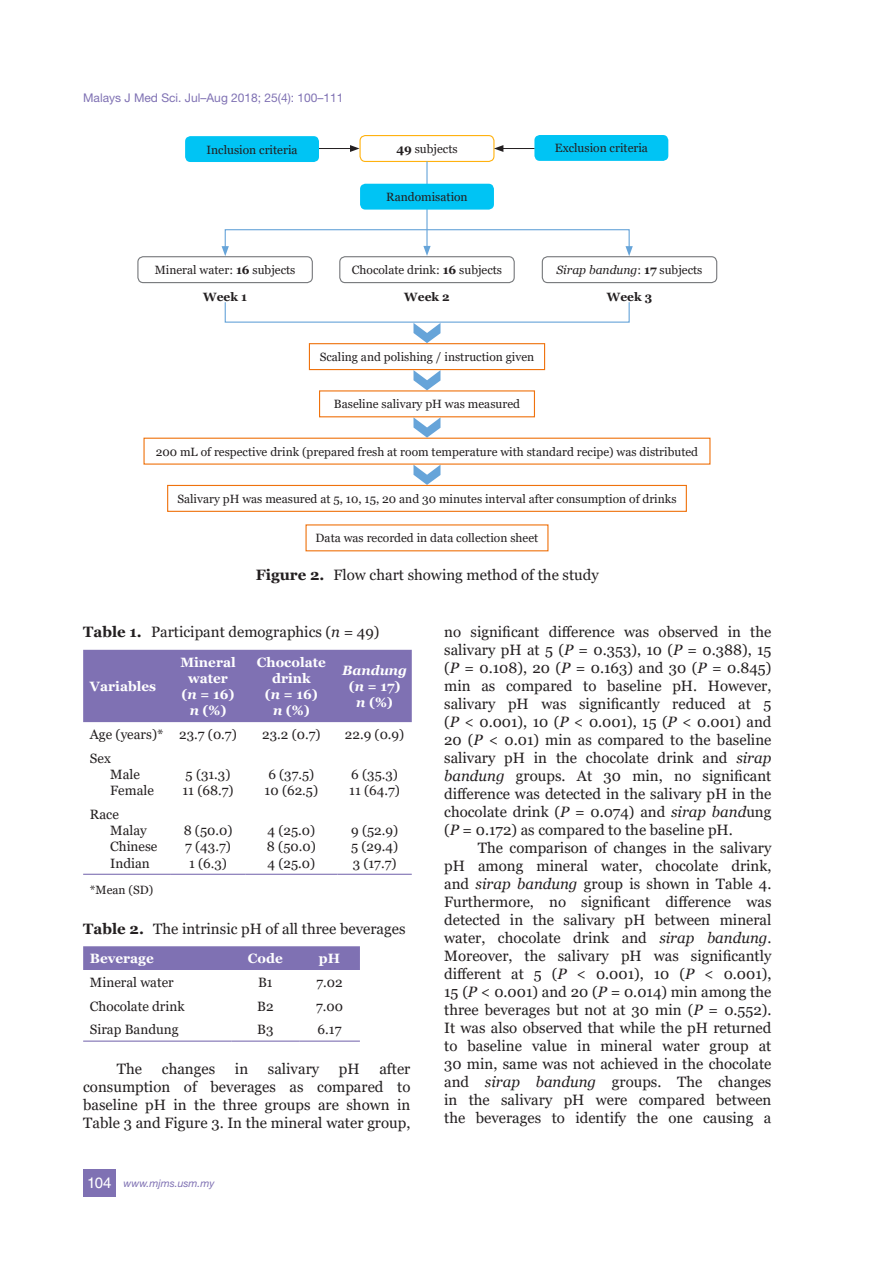
<style>
.page{position:relative;width:893px;height:1263px;background:#fff}
.page>*{position:absolute;margin:0;border:0;box-sizing:border-box;transform-origin:0 0}
.t1{font:15px/18px "Georgia";color:#231f20;text-align:justify}
.t2{font:13.5px/16.2px "Georgia";color:#231f20}
.t3{font:700 13.5px/16.2px "Georgia";color:#fff;text-align:center}
.t4{font:italic 700 13.5px/16.2px "Georgia";color:#fff;text-align:center}
.t5{font:12px "Georgia";color:#231f20}
.t6{font:12px "Helvetica Neue LT Std";color:#7f71b3}
.t7{font:italic 12px "Georgia";color:#231f20}
.t8{font:700 12px "Georgia";color:#231f20}
.t9{font:italic 10.5px "Helvetica Neue LT Std";color:#7f71b3}
.s1{font-weight:700}
.s2{font-style:normal}
.s3{font-weight:700;font-style:normal}
.s4{font-style:italic}
.s5{font-family:"Helvetica LT Std";font-style:normal;font-size:15px;color:#fff}
</style>
<div class="page">
<div style="left:83px;top:1169px;width:33px;height:27px;background:#7f71b3"></div>
<div style="left:83px;top:650px;width:329px;height:72px;background:#7f71b3"></div>
<hr style="left:83px;top:874px;width:88px;height:1px;background:#7f71b3">
<hr style="left:171px;top:874px;width:74px;height:1px;background:#7f71b3">
<hr style="left:245px;top:874px;width:93px;height:1px;background:#7f71b3">
<hr style="left:338px;top:874px;width:74px;height:1px;background:#7f71b3">
<div style="left:83px;top:946px;width:277px;height:24px;background:#7f71b3"></div>
<hr style="left:83px;top:1040px;width:149px;height:2px;background:#7f71b3">
<hr style="left:232px;top:1040px;width:67px;height:2px;background:#7f71b3">
<hr style="left:299px;top:1040px;width:61px;height:2px;background:#7f71b3">
<svg style="left:413px;top:417px;width:27px;height:21px"></svg>
<svg style="left:413px;top:370px;width:27px;height:20px"></svg>
<svg style="left:413px;top:323px;width:27px;height:20px"></svg>
<svg style="left:413px;top:465px;width:27px;height:20px"></svg>
<div style="left:143px;top:438px;width:567px;height:27px;border:1px solid #ef720d"></div>
<div style="left:167px;top:485px;width:520px;height:27px;border:1px solid #ef720d"></div>
<div style="left:309px;top:343px;width:236px;height:27px;border:1px solid #ef720d"></div>
<div style="left:339px;top:256px;width:176px;height:27px;border:1px solid #76787b;border-radius:5px"></div>
<div style="left:359px;top:135px;width:135px;height:27px;border:1px solid #ffb20f;border-radius:5px"></div>
<div style="left:137px;top:256px;width:176px;height:27px;border:1px solid #76787b;border-radius:5px"></div>
<div style="left:542px;top:256px;width:175px;height:27px;border:1px solid #76787b;border-radius:5px"></div>
<hr style="left:426px;top:161px;width:2px;height:87px;background:#66a4d9">
<svg style="left:423px;top:246px;width:8px;height:10px"></svg>
<div style="left:360px;top:184px;width:134px;height:26px;background:#00c4f4;border-radius:5px"></div>
<div style="left:534px;top:135px;width:134px;height:26px;background:#00c4f4;border-radius:5px"></div>
<div style="left:185px;top:136px;width:134px;height:26px;background:#00c4f4;border-radius:5px"></div>
<div style="left:225px;top:302px;width:405px;height:21px;border:1px solid #66a4d9"></div>
<div style="left:225px;top:229px;width:405px;height:20px;border:1px solid #66a4d9"></div>
<svg style="left:222px;top:246px;width:7px;height:10px"></svg>
<svg style="left:625px;top:246px;width:8px;height:10px"></svg>
<hr style="left:501px;top:148px;width:33px;height:1px;background:#231f20">
<svg style="left:494px;top:145px;width:9px;height:7px"></svg>
<hr style="left:319px;top:148px;width:33px;height:1px;background:#231f20">
<svg style="left:350px;top:145px;width:9px;height:7px"></svg>
<p class="t6" style="left:83px;top:91px;width:262px">Malays J Med Sci. Jul–Aug 2018; 25(4): 100–111</p>
<p class="t5" style="left:207px;top:142px;width:93px">Inclusion criteria</p>
<p class="t5" style="left:555px;top:141px;width:95px">Exclusion criteria</p>
<p class="t5" style="left:396px;top:142px;width:63px"><span class="s1">49</span> subjects</p>
<p class="t5" style="left:386px;top:190px;width:83px">Randomisation</p>
<p class="t5" style="left:155px;top:263px;width:142px">Mineral water: <span class="s1">16</span> subjects</p>
<p class="t7" style="left:557px;top:262px;width:147px">Sirap bandung<span class="s2">:</span> <span class="s3">17</span> <span class="s2">subjects</span></p>
<p class="t8" style="left:203px;top:289px;width:45px">Week 1</p>
<p class="t8" style="left:404px;top:289px;width:47px">Week 2</p>
<p class="t8" style="left:607px;top:289px;width:47px">Week 3</p>
<p class="t5" style="left:352px;top:263px;width:152px">Chocolate drink: <span class="s1">16</span> subjects</p>
<p class="t5" style="left:320px;top:350px;width:216px">Scaling and polishing / instruction given</p>
<p class="t5" style="left:334px;top:397px;width:188px">Baseline salivary pH was measured</p>
<p class="t5" style="left:156px;top:444px;width:544px">200 mL of respective drink (prepared fresh at room temperature with standard recipe) was distributed</p>
<p class="t5" style="left:177px;top:491px;width:501px">Salivary pH was measured at 5, 10, 15, 20 and 30 minutes interval after consumption of drinks</p>
<p class="t5" style="left:316px;top:531px;width:224px">Data was recorded in data collection sheet</p>
<p class="t1" style="left:256px;top:566px;width:345px"><span class="s1">Figure 2.</span> Flow chart showing method of the study</p>
<p class="t1" style="left:83px;top:623px;width:298px"><span class="s1">Table 1.</span> Participant demographics (<span class="s4">n</span> = 49)</p>
<p class="t3" style="left:180px;top:654px;width:57px">Mineral water (<span class="s4">n</span> = 16) <span class="s4">n</span> (%)</p>
<p class="t3" style="left:257px;top:654px;width:70px">Chocolate drink<br>(<span class="s4">n</span> = 16)<br><span class="s4">n</span> (%)</p>
<p class="t4" style="left:342px;top:662px;width:66px">Bandung <span class="s2">(</span>n <span class="s2">= 17)<br></span>n <span class="s2">(%)</span></p>
<p class="t2" style="left:90px;top:727px;width:148px">Age (years)* 23.7 (0.7)</p>
<p class="t2" style="left:262px;top:727px;width:60px">23.2 (0.7)</p>
<p class="t2" style="left:345px;top:727px;width:61px">22.9 (0.9)</p>
<p class="t2" style="left:110px;top:750px;width:45px;text-indent:-20px">Sex<br>Male<br>Female</p>
<p class="t3" style="left:90px;top:678px;width:68px">Variables</p>
<p class="t2" style="left:182px;top:766px;width:53px">5 (31.3)<br>11 (68.7)</p>
<p class="t2" style="left:265px;top:766px;width:55px">6 (37.5)<br>10 (62.5)</p>
<p class="t2" style="left:349px;top:766px;width:52px">6 (35.3)<br>11 (64.7)</p>
<p class="t2" style="left:110px;top:806px;width:49px;text-indent:-20px">Race<br>Malay<br>Chinese<br>Indian</p>
<p class="t2" style="left:184px;top:823px;width:50px;text-align:justify">8 (50.0)<br>7 (43.7)<br>1 (6.3)</p>
<p class="t2" style="left:267px;top:823px;width:50px;text-align:justify">4 (25.0)<br>8 (50.0)<br>4 (25.0)</p>
<p class="t2" style="left:351px;top:823px;width:48px;text-align:justify">9 (52.9)<br>5 (29.4)<br>3 (17.7)</p>
<p class="t5" style="left:90px;top:883px;width:65px">*Mean (SD)</p>
<p class="t1" style="left:83px;top:920px;width:324px"><span class="s1">Table 2.</span> The intrinsic pH of all three beverages</p>
<p class="t3" style="left:90px;top:950px;width:65px">Beverage</p>
<p class="t3" style="left:248px;top:950px;width:36px">Code</p>
<p class="t3" style="left:319px;top:950px;width:23px">pH</p>
<p class="t2" style="left:90px;top:974px;width:85px">Mineral water</p>
<p class="t2" style="left:258px;top:974px;width:16px">B1</p>
<p class="t2" style="left:316px;top:974px;width:28px">7.02</p>
<p class="t2" style="left:90px;top:998px;width:96px">Chocolate drink</p>
<p class="t2" style="left:257px;top:998px;width:18px">B2</p>
<p class="t2" style="left:316px;top:998px;width:28px">7.00</p>
<p class="t2" style="left:90px;top:1022px;width:90px">Sirap Bandung</p>
<p class="t2" style="left:257px;top:1022px;width:18px">B3</p>
<p class="t2" style="left:318px;top:1022px;width:25px">6.17</p>
<p class="t1" style="left:117px;top:1060px;width:27px">The</p>
<p class="t1" style="left:162px;top:1060px;width:55px">changes</p>
<p class="t1" style="left:235px;top:1060px;width:15px">in</p>
<p class="t1" style="left:268px;top:1060px;width:53px">salivary</p>
<p class="t1" style="left:339px;top:1060px;width:22px">pH</p>
<p class="t1" style="left:83px;top:1060px;width:329px;text-indent:296px">after consumption of beverages as compared to baseline pH in the three groups are shown in Table 3 and Figure 3. In the mineral water group,</p>
<p class="t9" style="left:87px;top:1176px;width:129px"><span class="s5">104</span> www.mjms.usm.my</p>
<p class="t1" style="left:444px;top:623px;width:329px">no significant difference was observed in the salivary pH at 5 (<span class="s4">P</span> = 0.353), 10 (<span class="s4">P</span> = 0.388), 15 (<span class="s4">P</span> = 0.108), 20 (<span class="s4">P</span> = 0.163) and 30 (<span class="s4">P</span> = 0.845) min as compared to baseline pH. However, salivary pH was significantly reduced at 5 (<span class="s4">P</span> &lt; 0.001), 10 (<span class="s4">P</span> &lt; 0.001), 15 (<span class="s4">P</span> &lt; 0.001) and 20 (<span class="s4">P</span> &lt; 0.01) min as compared to the baseline salivary pH in the chocolate drink and <span class="s4">sirap bandung</span> groups. At 30 min, no significant difference was detected in the salivary pH in the chocolate drink (<span class="s4">P</span> = 0.074) and <span class="s4">sirap band</span>ung (<span class="s4">P</span> = 0.172) as compared to the baseline pH.</p>
<p class="t1" style="left:444px;top:839px;width:329px;text-indent:34px">The comparison of changes in the salivary pH among mineral water, chocolate drink, and <span class="s4">sirap bandung</span> group is shown in Table 4.<br>Furthermore, no significant difference was detected in the salivary pH between mineral water, chocolate drink and <span class="s4">sirap bandung</span>.<br>Moreover, the salivary pH was significantly different at 5 (<span class="s4">P</span> &lt; 0.001), 10 (<span class="s4">P</span> &lt; 0.001), 15 (<span class="s4">P</span> &lt; 0.001) and 20 (<span class="s4">P</span> = 0.014) min among the three beverages but not at 30 min (<span class="s4">P</span> = 0.552).<br>It was also observed that while the pH returned to baseline value in mineral water group at 30 min, same was not achieved in the chocolate and <span class="s4">sirap bandung</span> groups. The changes in the salivary pH were compared between the beverages to identify the one causing a</p>
</div>
